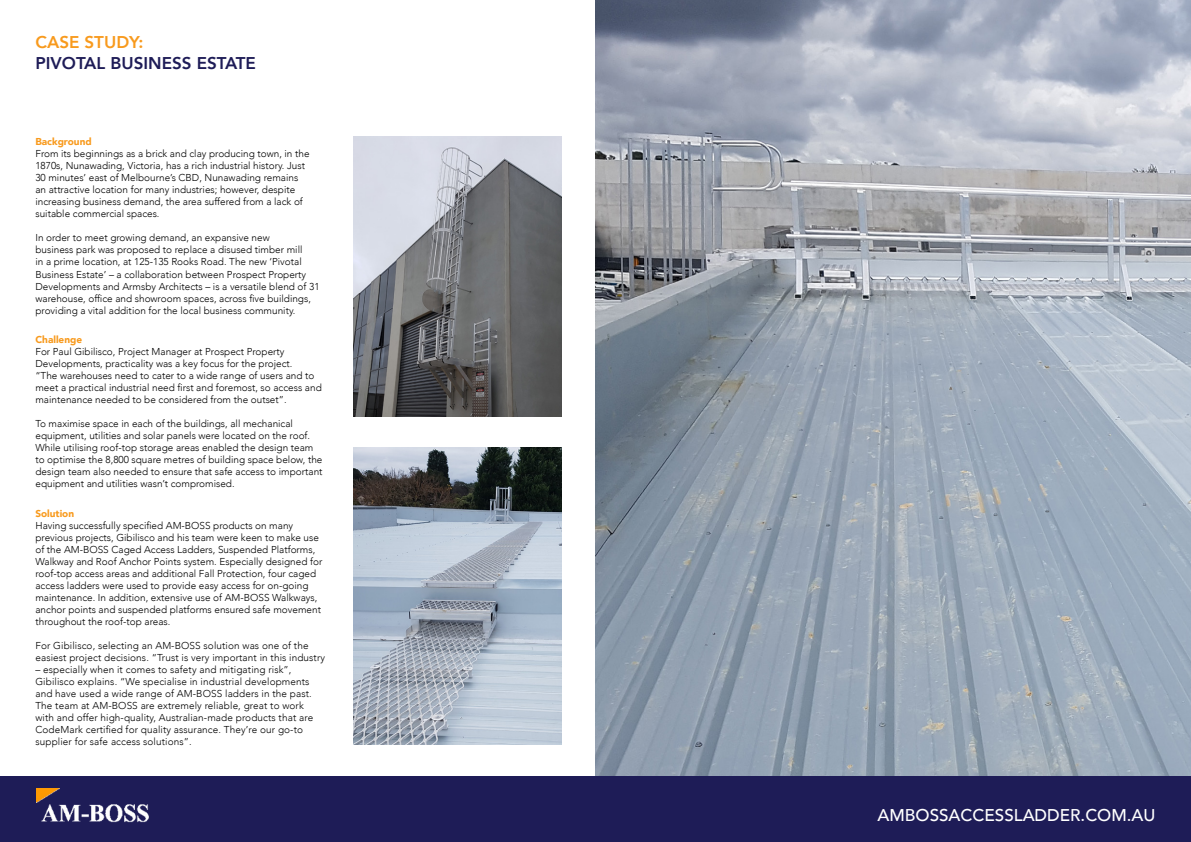
<style>
.page{position:relative;width:1191px;height:842px;background:#fff}
.page>*{position:absolute;margin:0;border:0;box-sizing:border-box;transform-origin:0 0}
.t1{font:500 17px "Avenir";color:#fff}
.t2{font:800 17px "Avenir";color:#1e1c57}
.t3{font:800 17px "Avenir";color:#f89a1d}
.t4{font:300 10px/12px "Avenir";color:#000}
.t5{font:900 10px "Avenir";color:#f89a1d}
</style>
<div class="page">
<img style="left:595px;top:0;width:596px;height:777px">
<div style="left:0;top:777px;width:1191px;height:65px;background:#1e1c57"></div>
<img style="left:36px;top:789px;width:113px;height:34px">
<img style="left:353px;top:136px;width:208px;height:281px">
<img style="left:353px;top:448px;width:208px;height:297px">
<h1 class="t3" style="left:35px;top:29px;width:109px">CASE STUDY:</h1>
<h1 class="t2" style="left:35px;top:50px;width:222px">PIVOTAL BUSINESS ESTATE</h1>
<p class="t5" style="left:35px;top:133px;width:58px">Background</p>
<p class="t4" style="left:35px;top:148px;width:276px">From its beginnings as a brick and clay producing town, in the 1870s, Nunawading, Victoria, has a rich industrial history. Just 30 minutes’ east of Melbourne’s CBD, Nunawading remains an attractive location for many industries; however, despite increasing business demand, the area suffered from a lack of suitable commercial spaces.</p>
<p class="t4" style="left:35px;top:232px;width:286px">In order to meet growing demand, an expansive new<br>business park was proposed to replace a disused timber mill<br>in a prime location, at 125-135 Rooks Road. The new ‘Pivotal Business Estate’ – a collaboration between Prospect Property Developments and Armsby Architects – is a versatile blend of 31 warehouse, office and showroom spaces, across five buildings, providing a vital addition for the local business community.</p>
<p class="t5" style="left:35px;top:331px;width:48px">Challenge</p>
<p class="t4" style="left:35px;top:346px;width:288px">For Paul Gibilisco, Project Manager at Prospect Property Developments, practicality was a key focus for the project.<br>“The warehouses need to cater to a wide range of users and to meet a practical industrial need first and foremost, so access and maintenance needed to be considered from the outset”.</p>
<p class="t4" style="left:35px;top:418px;width:289px">To maximise space in each of the buildings, all mechanical equipment, utilities and solar panels were located on the roof.<br>While utilising roof-top storage areas enabled the design team to optimise the 8,800 square metres of building space below, the design team also needed to ensure that safe access to important equipment and utilities wasn’t compromised.</p>
<p class="t5" style="left:35px;top:505px;width:40px">Solution</p>
<p class="t4" style="left:35px;top:519px;width:288px">Having successfully specified AM-BOSS products on many previous projects, Gibilisco and his team were keen to make use of the AM-BOSS Caged Access Ladders, Suspended Platforms, Walkway and Roof Anchor Points system. Especially designed for roof-top access areas and additional Fall Protection, four caged access ladders were used to provide easy access for on-going maintenance. In addition, extensive use of AM-BOSS Walkways, anchor points and suspended platforms ensured safe movement throughout the roof-top areas.</p>
<p class="t4" style="left:35px;top:639px;width:291px">For Gibilisco, selecting an AM-BOSS solution was one of the easiest project decisions. “Trust is very important in this industry</p>
<p class="t4" style="left:35px;top:663px;width:279px">– especially when it comes to safety and mitigating risk”, Gibilisco explains. “We specialise in industrial developments and have used a wide range of AM-BOSS ladders in the past.<br>The team at AM-BOSS are extremely reliable, great to work with and offer high-quality, Australian-made products that are CodeMark certified for quality assurance. They’re our go-to supplier for safe access solutions”.</p>
<h1 class="t1" style="left:877px;top:801px;width:279px">AMBOSSACCESSLADDER.COM.AU</h1>
</div>
